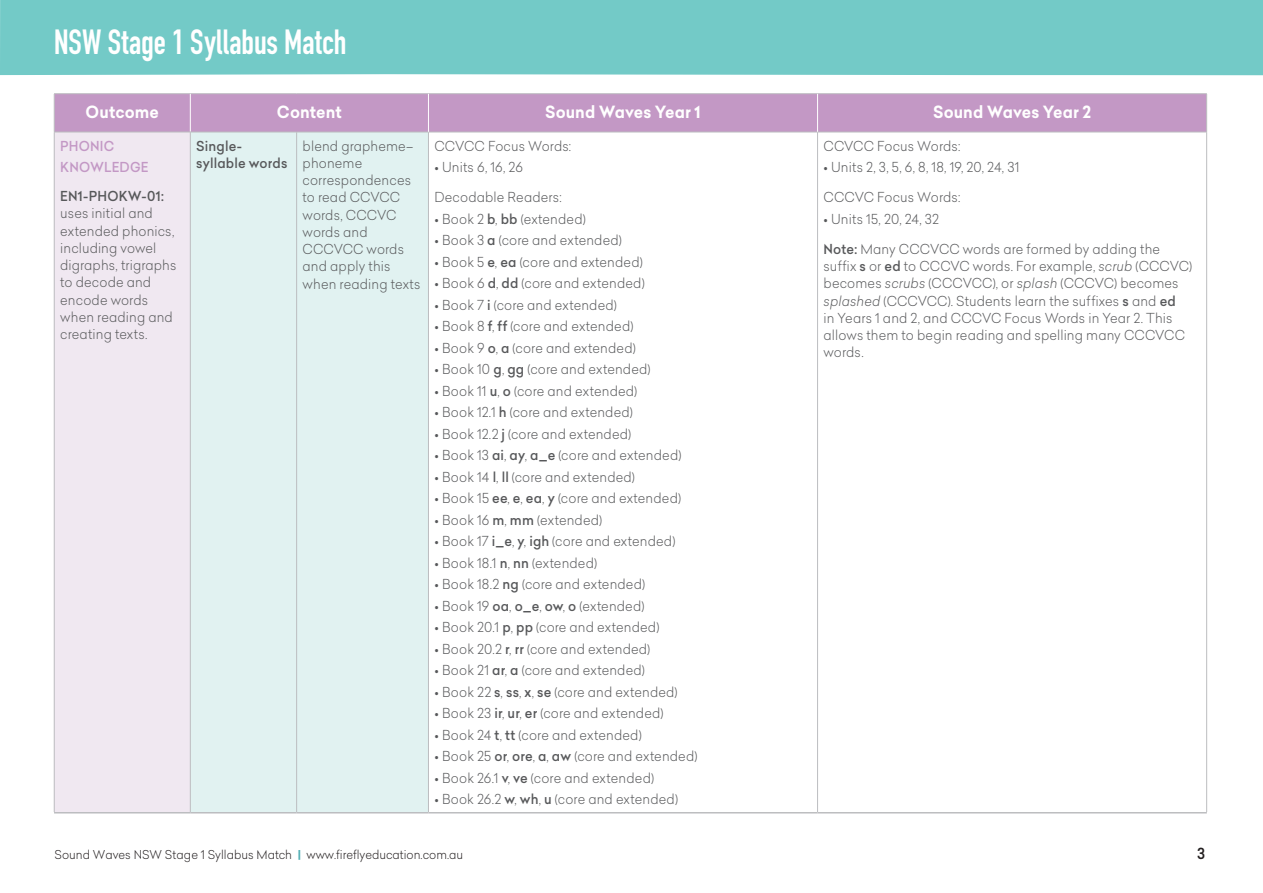
<style>
.page{position:relative;width:1263px;height:893px;background:#fff}
.page>*{position:absolute;margin:0;border:0;box-sizing:border-box;transform-origin:0 0}
.t1{font:34.5px "DIN Engschrift Std";letter-spacing:.005em;color:#fff;scale:.95 1}
.t2{font:700 16.5px "Celias";letter-spacing:.005em;color:#fff;scale:.95 1}
.t3{font:500 15px "Celias";color:#231f20;scale:.95 1}
.t4{font:300 13.5px/17.2px "Celias";letter-spacing:.01em;color:#57585a;scale:.95 1}
.t5{font:500 13.5px/17.2px "Celias";letter-spacing:.015em;color:#57585a;scale:.95 1}
.t6{font:500 13.5px/21px "Celias";letter-spacing:.015em;color:#c398c5;scale:.95 1}
.t7{font:300 12px "Celias";color:#231f20;scale:.95 1}
.s1{font-weight:500}
.s2{font-style:italic}
.s3{font-weight:700;color:#50aeb4}
</style>
<div class="page">
<div style="left:0;top:0;width:1263px;height:75px;background:#73cac7"></div>
<div style="left:55px;top:94px;width:1151px;height:38px;background:#c398c5"></div>
<div style="left:54px;top:132px;width:136px;height:681px;background:#f0e8f1"></div>
<div style="left:191px;top:133px;width:237px;height:679px;background:#e1f2f1"></div>
<hr style="left:54px;top:93px;width:136px;height:1px;background:#bcbdc0">
<hr style="left:54px;top:94px;width:1px;height:38px;background:#bcbdc0">
<hr style="left:190px;top:93px;width:107px;height:1px;background:#bcbdc0">
<hr style="left:297px;top:93px;width:131px;height:1px;background:#bcbdc0">
<hr style="left:428px;top:93px;width:389px;height:1px;background:#bcbdc0">
<hr style="left:817px;top:93px;width:390px;height:1px;background:#bcbdc0">
<hr style="left:1206px;top:94px;width:1px;height:38px;background:#bcbdc0">
<hr style="left:297px;top:132px;width:131px;height:1px;background:#bcbdc0">
<hr style="left:428px;top:132px;width:389px;height:1px;background:#bcbdc0">
<hr style="left:428px;top:132px;width:1px;height:680px;background:#bcbdc0">
<hr style="left:817px;top:132px;width:390px;height:1px;background:#bcbdc0">
<hr style="left:817px;top:132px;width:1px;height:680px;background:#bcbdc0">
<hr style="left:1206px;top:132px;width:1px;height:680px;background:#bcbdc0">
<hr style="left:190px;top:94px;width:1px;height:38px;background:#fff">
<hr style="left:428px;top:94px;width:1px;height:38px;background:#fff">
<hr style="left:817px;top:94px;width:1px;height:38px;background:#fff">
<hr style="left:297px;top:812px;width:131px;height:1px;background:#bcbdc0">
<hr style="left:428px;top:812px;width:389px;height:1px;background:#bcbdc0">
<hr style="left:817px;top:812px;width:390px;height:1px;background:#bcbdc0">
<hr style="left:54px;top:132px;width:136px;height:1px;background:#bcbdc0">
<hr style="left:54px;top:132px;width:1px;height:680px;background:#bcbdc0">
<hr style="left:190px;top:132px;width:107px;height:1px;background:#bcbdc0">
<hr style="left:190px;top:132px;width:1px;height:680px;background:#bcbdc0">
<hr style="left:296px;top:132px;width:1px;height:680px;background:#bcbdc0">
<hr style="left:54px;top:812px;width:136px;height:1px;background:#bcbdc0">
<hr style="left:190px;top:812px;width:107px;height:1px;background:#bcbdc0">
<h1 class="t1" style="left:54px;top:21px;width:310px">NSW Stage 1 Syllabus Match</h1>
<p class="t2" style="left:86px;top:100px;width:79px">Outcome</p>
<p class="t2" style="left:277px;top:100px;width:70px">Content</p>
<p class="t2" style="left:545px;top:100px;width:165px">Sound Waves Year 1</p>
<p class="t2" style="left:933px;top:100px;width:168px">Sound Waves Year 2</p>
<p class="t6" style="left:60px;top:135px;width:94px">PHONIC<br>KNOWLEDGE</p>
<p class="t5" style="left:60px;top:188px;width:111px">EN1-PHOKW-01:</p>
<p class="t4" style="left:60px;top:204px;width:124px">uses initial and extended phonics, including vowel digraphs, trigraphs to decode and encode words when reading and creating texts.</p>
<p class="t5" style="left:196px;top:137px;width:97px">Single&shy;syllable words</p>
<p class="t4" style="left:303px;top:137px;width:126px">blend grapheme– phoneme correspondences to read CCVCC words, CCCVC words and<br>CCCVCC words and apply this when reading texts</p>
<p class="t4" style="left:434px;top:137px;width:146px">CCVCC Focus Words:</p>
<p class="t4" style="left:823px;top:137px;width:146px">CCVCC Focus Words:</p>
<p class="t4" style="left:823px;top:158px;width:208px">• Units 2, 3, 5, 6, 8, 18, 19, 20, 24, 31</p>
<p class="t4" style="left:823px;top:188px;width:146px">CCCVC Focus Words:</p>
<p class="t4" style="left:823px;top:210px;width:123px">• Units 15, 20, 24, 32</p>
<p class="t4" style="left:823px;top:240px;width:390px"><span class="s1">Note:</span> Many CCCVCC words are formed by adding the suffix <span class="s1">s</span> or <span class="s1">ed</span> to CCCVC words. For example, <span class="s2">scrub</span> (CCCVC) becomes <span class="s2">scrubs</span> (CCCVCC), or <span class="s2">splash</span> (CCCVC) becomes <span class="s2">splashed</span> (CCCVCC). Students learn the suffixes <span class="s1">s</span> and <span class="s1">ed<br></span>in Years 1 and 2, and CCCVC Focus Words in Year 2. This allows them to begin reading and spelling many CCCVCC words.</p>
<p class="t4" style="left:434px;top:158px;width:95px">• Units 6, 16, 26</p>
<p class="t4" style="left:434px;top:188px;width:136px">Decodable Readers:</p>
<p class="t4" style="left:434px;top:210px;width:161px">• Book 2 <span class="s1">b</span>, <span class="s1">bb</span> (extended)</p>
<p class="t4" style="left:434px;top:231px;width:199px">• Book 3 <span class="s1">a</span> (core and extended)</p>
<p class="t4" style="left:434px;top:253px;width:221px">• Book 5 <span class="s1">e</span>, <span class="s1">ea</span> (core and extended)</p>
<p class="t4" style="left:434px;top:274px;width:223px">• Book 6 <span class="s1">d</span>, <span class="s1">dd</span> (core and extended)</p>
<p class="t4" style="left:434px;top:296px;width:194px">• Book 7 <span class="s1">i</span> (core and extended)</p>
<p class="t4" style="left:434px;top:317px;width:211px">• Book 8 <span class="s1">f</span>, <span class="s1">ff</span> (core and extended)</p>
<p class="t4" style="left:434px;top:339px;width:213px">• Book 9 <span class="s1">o</span>, <span class="s1">a</span> (core and extended)</p>
<p class="t4" style="left:434px;top:360px;width:229px">• Book 10 <span class="s1">g</span>, <span class="s1">gg</span> (core and extended)</p>
<p class="t4" style="left:434px;top:382px;width:215px">• Book 11 <span class="s1">u</span>, <span class="s1">o</span> (core and extended)</p>
<p class="t4" style="left:434px;top:403px;width:210px">• Book 12.1 <span class="s1">h</span> (core and extended)</p>
<p class="t4" style="left:434px;top:425px;width:209px">• Book 12.2 <span class="s1">j</span> (core and extended)</p>
<p class="t4" style="left:434px;top:446px;width:262px">• Book 13 <span class="s1">ai</span>, <span class="s1">ay</span>, <span class="s1">a_e</span> (core and extended)</p>
<p class="t4" style="left:434px;top:468px;width:213px">• Book 14 <span class="s1">l</span>, <span class="s1">ll</span> (core and extended)</p>
<p class="t4" style="left:434px;top:489px;width:261px">• Book 15 <span class="s1">ee</span>, <span class="s1">e</span>, <span class="s1">ea</span>, <span class="s1">y</span> (core and extended)</p>
<p class="t4" style="left:434px;top:511px;width:178px">• Book 16 <span class="s1">m</span>, <span class="s1">mm</span> (extended)</p>
<p class="t4" style="left:434px;top:532px;width:255px">• Book 17 <span class="s1">i_e</span>, <span class="s1">y</span>, <span class="s1">igh</span> (core and extended)</p>
<p class="t4" style="left:434px;top:554px;width:173px">• Book 18.1 <span class="s1">n</span>, <span class="s1">nn</span> (extended)</p>
<p class="t4" style="left:434px;top:575px;width:223px">• Book 18.2 <span class="s1">ng</span> (core and extended)</p>
<p class="t4" style="left:434px;top:597px;width:223px">• Book 19 <span class="s1">oa</span>, <span class="s1">o_e</span>, <span class="s1">ow</span>, <span class="s1">o</span> (extended)</p>
<p class="t4" style="left:434px;top:618px;width:238px">• Book 20.1 <span class="s1">p</span>, <span class="s1">pp</span> (core and extended)</p>
<p class="t4" style="left:434px;top:640px;width:229px">• Book 20.2 <span class="s1">r</span>, <span class="s1">rr</span> (core and extended)</p>
<p class="t4" style="left:434px;top:661px;width:223px">• Book 21 <span class="s1">ar</span>, <span class="s1">a</span> (core and extended)</p>
<p class="t4" style="left:434px;top:683px;width:257px">• Book 22 <span class="s1">s</span>, <span class="s1">ss</span>, <span class="s1">x</span>, <span class="s1">se</span> (core and extended)</p>
<p class="t4" style="left:434px;top:704px;width:243px">• Book 23 <span class="s1">ir</span>, <span class="s1">ur</span>, <span class="s1">er</span> (core and extended)</p>
<p class="t4" style="left:434px;top:726px;width:220px">• Book 24 <span class="s1">t</span>, <span class="s1">tt</span> (core and extended)</p>
<p class="t4" style="left:434px;top:747px;width:278px">• Book 25 <span class="s1">or</span>, <span class="s1">ore</span>, <span class="s1">a</span>, <span class="s1">aw</span> (core and extended)</p>
<p class="t4" style="left:434px;top:769px;width:233px">• Book 26.1 <span class="s1">v</span>, <span class="s1">ve</span> (core and extended)</p>
<p class="t4" style="left:434px;top:790px;width:258px">• Book 26.2 <span class="s1">w</span>, <span class="s1">wh</span>, <span class="s1">u</span> (core and extended)</p>
<p class="t7" style="left:55px;top:846px;width:431px">Sound Waves NSW Stage 1 Syllabus Match <span class="s3">|</span> www.fireflyeducation.com.au</p>
<p class="t3" style="left:1197px;top:843px;width:10px">3</p>
</div>
